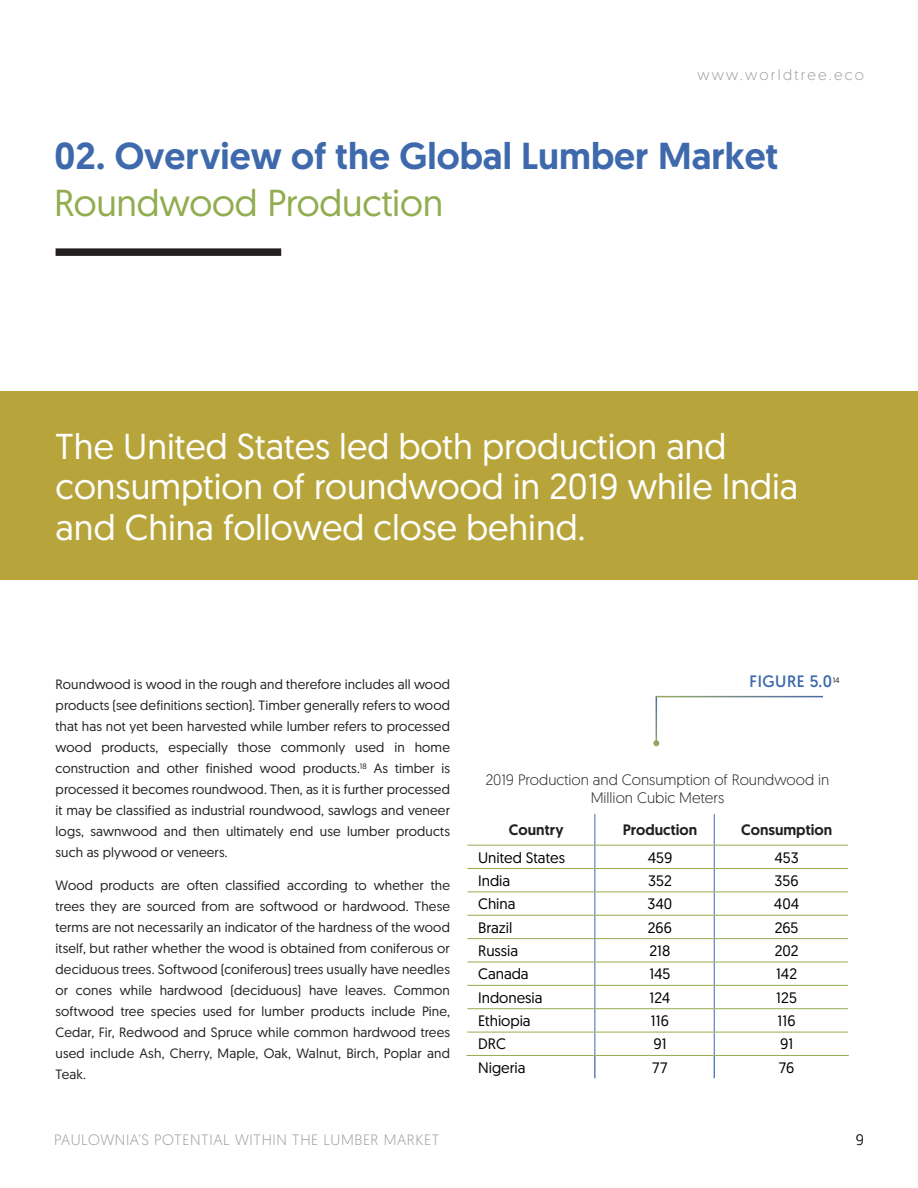
<style>
.page{position:relative;width:918px;height:1188px;background:#fff}
.page>*{position:absolute;margin:0;border:0;box-sizing:border-box;transform-origin:0 0}
.Paragraph_Style_1{font:500 37.5px "Geomanist";color:#3e69ac}
.Headline_27_25_Left{font:37.5px "Geomanist";letter-spacing:-.005em;color:#92ad4f}
.page-quote{font:36px/40.5px "Geomanist";color:#fff}
.lmwp-sub-sub-heading{font:16.5px "Geomanist";letter-spacing:.03em;color:#3e69ac}
.t1{font:15.15px "Geomanist";color:#000}
.t2{font:300 15.15px/18.1px "Geomanist";color:#231f20;text-align:center}
.t3{font:500 15.15px "Geomanist";color:#231f20}
.t4{font:300 15px "Geomanist";letter-spacing:.04em;color:#9b9d9e}
.t5{font:300 15px "Geomanist";letter-spacing:.15em;color:#9b9d9e}
.t6{font:300 15px "Geomanist";color:#231f20}
.body-copy-1{font:13.5px/21px "Geomanist";letter-spacing:.01em;color:#231f20;text-align:justify}
</style>
<div class="page">
<div style="left:56px;top:248px;width:225px;height:8px;background:#231f20"></div>
<hr style="left:595px;top:814px;width:1px;height:31px;background:#3e69ac">
<hr style="left:714px;top:814px;width:1px;height:31px;background:#3e69ac">
<svg style="left:594px;top:846px;width:2px;height:232px"></svg>
<svg style="left:714px;top:846px;width:1px;height:232px"></svg>
<hr style="left:467px;top:845px;width:128px;height:1px;background:#92ad4f">
<hr style="left:595px;top:845px;width:119px;height:1px;background:#92ad4f">
<hr style="left:714px;top:845px;width:134px;height:1px;background:#92ad4f">
<hr style="left:467px;top:868px;width:128px;height:1px;background:#92ad4f">
<hr style="left:595px;top:868px;width:119px;height:1px;background:#92ad4f">
<hr style="left:714px;top:868px;width:134px;height:1px;background:#92ad4f">
<hr style="left:467px;top:892px;width:128px;height:1px;background:#92ad4f">
<hr style="left:595px;top:892px;width:119px;height:1px;background:#92ad4f">
<hr style="left:714px;top:892px;width:134px;height:1px;background:#92ad4f">
<hr style="left:467px;top:915px;width:128px;height:1px;background:#92ad4f">
<hr style="left:595px;top:915px;width:119px;height:1px;background:#92ad4f">
<hr style="left:714px;top:915px;width:134px;height:1px;background:#92ad4f">
<hr style="left:467px;top:938px;width:128px;height:1px;background:#92ad4f">
<hr style="left:595px;top:938px;width:119px;height:1px;background:#92ad4f">
<hr style="left:714px;top:938px;width:134px;height:1px;background:#92ad4f">
<hr style="left:467px;top:962px;width:128px;height:1px;background:#92ad4f">
<hr style="left:595px;top:962px;width:119px;height:1px;background:#92ad4f">
<hr style="left:714px;top:962px;width:134px;height:1px;background:#92ad4f">
<hr style="left:467px;top:985px;width:128px;height:1px;background:#92ad4f">
<hr style="left:595px;top:985px;width:119px;height:1px;background:#92ad4f">
<hr style="left:714px;top:985px;width:134px;height:1px;background:#92ad4f">
<hr style="left:467px;top:1008px;width:128px;height:1px;background:#92ad4f">
<hr style="left:595px;top:1008px;width:119px;height:1px;background:#92ad4f">
<hr style="left:714px;top:1008px;width:134px;height:1px;background:#92ad4f">
<hr style="left:467px;top:1032px;width:128px;height:1px;background:#92ad4f">
<hr style="left:595px;top:1032px;width:119px;height:1px;background:#92ad4f">
<hr style="left:714px;top:1032px;width:134px;height:1px;background:#92ad4f">
<hr style="left:466px;top:1055px;width:129px;height:1px;background:#92ad4f">
<hr style="left:595px;top:1055px;width:119px;height:1px;background:#92ad4f">
<hr style="left:714px;top:1055px;width:135px;height:1px;background:#92ad4f">
<div style="left:0;top:391px;width:918px;height:189px;background:#b7a53c"></div>
<svg style="left:653px;top:740px;width:6px;height:6px"></svg>
<p class="t5" style="left:697px;top:65px;width:168px">www.worldtree.eco</p>
<p class="Paragraph_Style_1" style="left:54px;top:131px;width:726px">02. Overview of the Global Lumber Market</p>
<p class="Headline_27_25_Left" style="left:54px;top:179px;width:391px">Roundwood Production</p>
<p class="page-quote" style="left:56px;top:425px;width:744px">The United States led both production and consumption of roundwood in 2019 while India and China followed close behind.</p>
<p class="body-copy-1" style="left:56px;top:674px;width:396px">Roundwood is wood in the rough and therefore includes all wood products (see definitions section). Timber generally refers to wood that has not yet been harvested while lumber refers to processed wood products, especially those commonly used in home construction and other finished wood products.<sup>18</sup> As timber is processed it becomes roundwood. Then, as it is further processed it may be classified as industrial roundwood, sawlogs and veneer logs, sawnwood and then ultimately end use lumber products such as plywood or veneers.</p>
<p class="body-copy-1" style="left:56px;top:875px;width:396px">Wood products are often classified according to whether the trees they are sourced from are softwood or hardwood. These terms are not necessarily an indicator of the hardness of the wood itself, but rather whether the wood is obtained from coniferous or deciduous trees. Softwood (coniferous) trees usually have needles or cones while hardwood (deciduous) have leaves. Common softwood tree species used for lumber products include Pine, Cedar, Fir, Redwood and Spruce while common hardwood trees used include Ash, Cherry, Maple, Oak, Walnut, Birch, Poplar and Teak.</p>
<p class="lmwp-sub-sub-heading" style="left:750px;top:671px;width:92px">FIGURE 5.0<sup>14</sup></p>
<p class="t2" style="left:486px;top:770px;width:345px">2019 Production and Consumption of Roundwood in<br>Million Cubic Meters</p>
<p class="t3" style="left:509px;top:820px;width:56px">Country</p>
<p class="t3" style="left:623px;top:820px;width:76px">Production</p>
<p class="t3" style="left:741px;top:820px;width:93px">Consumption</p>
<p class="t1" style="left:478px;top:847px;width:88px">United States</p>
<p class="t1" style="left:648px;top:847px;width:26px">459</p>
<p class="t1" style="left:774px;top:847px;width:26px">453</p>
<p class="t1" style="left:478px;top:871px;width:34px">India</p>
<p class="t1" style="left:648px;top:871px;width:25px">352</p>
<p class="t1" style="left:775px;top:871px;width:26px">356</p>
<p class="t1" style="left:478px;top:894px;width:39px">China</p>
<p class="t1" style="left:648px;top:894px;width:26px">340</p>
<p class="t1" style="left:774px;top:894px;width:27px">404</p>
<p class="t1" style="left:478px;top:917px;width:36px">Brazil</p>
<p class="t1" style="left:648px;top:917px;width:26px">266</p>
<p class="t1" style="left:775px;top:917px;width:25px">265</p>
<p class="t1" style="left:478px;top:941px;width:42px">Russia</p>
<p class="t1" style="left:650px;top:941px;width:22px">218</p>
<p class="t1" style="left:775px;top:941px;width:25px">202</p>
<p class="t1" style="left:478px;top:964px;width:52px">Canada</p>
<p class="t1" style="left:649px;top:964px;width:23px">145</p>
<p class="t1" style="left:776px;top:964px;width:22px">142</p>
<p class="t1" style="left:478px;top:988px;width:66px">Indonesia</p>
<p class="t1" style="left:650px;top:988px;width:22px">124</p>
<p class="t1" style="left:776px;top:988px;width:22px">125</p>
<p class="t1" style="left:478px;top:1011px;width:54px">Ethiopia</p>
<p class="t1" style="left:651px;top:1011px;width:19px">116</p>
<p class="t1" style="left:778px;top:1011px;width:19px">116</p>
<p class="t1" style="left:478px;top:1034px;width:29px">DRC</p>
<p class="t1" style="left:653px;top:1034px;width:14px">91</p>
<p class="t1" style="left:780px;top:1034px;width:14px">91</p>
<p class="t1" style="left:478px;top:1058px;width:49px">Nigeria</p>
<p class="t1" style="left:652px;top:1058px;width:17px">77</p>
<p class="t1" style="left:779px;top:1058px;width:17px">76</p>
<p class="t4" style="left:54px;top:1130px;width:387px">PAULOWNIA’S POTENTIAL WITHIN THE LUMBER MARKET</p>
<p class="t6" style="left:856px;top:1130px;width:10px">9</p>
</div>
